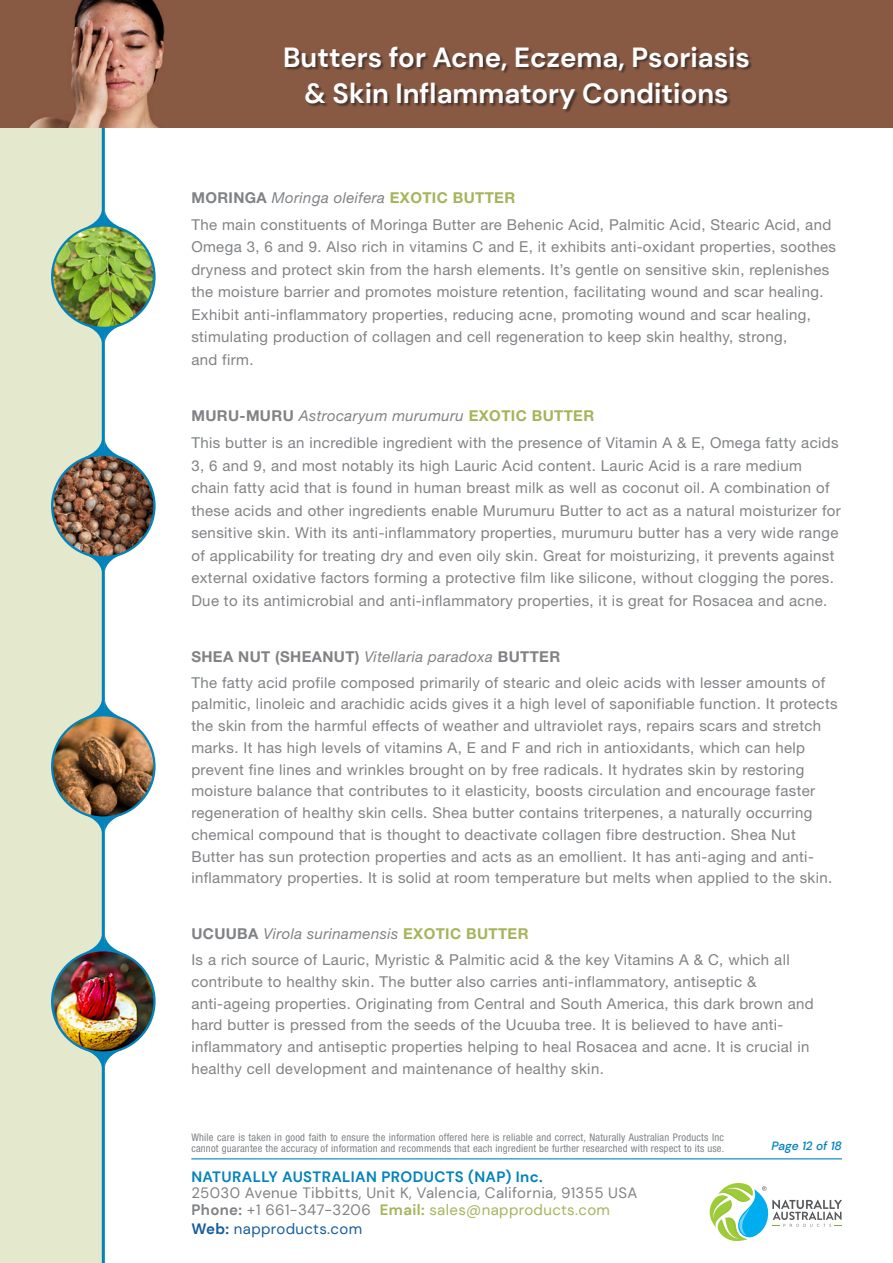
<style>
.page{position:relative;width:893px;height:1263px;background:#fff}
.page>*{position:absolute;margin:0;border:0;box-sizing:border-box;transform-origin:0 0}
.t1{font:700 27.6px/36.6px "DM Sans";color:#fff;text-align:center}
.t2{font:15px/21.8px "Helvetica Neue";letter-spacing:.025em;color:#808285}
.t3{font:italic 15px "Helvetica Neue";letter-spacing:.025em;color:#808285}
.t4{font:15px/16.5px "DM Sans";letter-spacing:.025em;color:#808285}
.t5{font:700 15px "Helvetica Neue";letter-spacing:.025em;color:#808285}
.t6{font:700 15px "DM Sans";letter-spacing:.025em;color:#0383bb}
.t7{font:15px "DM Sans";letter-spacing:.025em;color:#175d9e}
.t8{font:italic 500 12px "DM Sans";color:#0383bb}
.t9{font:condensed 10.5px/11.2px "Helvetica Neue";letter-spacing:.02em;color:#808285}
.s1{font-weight:700;font-style:normal}
.s2{font-weight:700;font-style:normal;color:#a6b45b}
.s3{font-weight:400;font-style:italic}
.s4{font-weight:700}
.s5{font-weight:700;color:#a6b45b}
.s6{color:#a6b45b}
</style>
<div class="page">
<svg style="left:709px;top:1183px;width:133px;height:59px"></svg>
<hr style="left:191px;top:1158px;width:651px;height:1px;background:#0383bb">
<div style="left:0;top:0;width:105px;height:1263px;background:#e4e8cd"></div>
<hr style="left:102px;top:106px;width:3px;height:1157px;background:#0383bb">
<img style="left:52px;top:226px;width:102px;height:102px;border-radius:51px">
<svg style="left:85px;top:210px;width:37px;height:18px"></svg>
<svg style="left:85px;top:325px;width:37px;height:18px"></svg>
<img style="left:52px;top:455px;width:102px;height:102px;border-radius:51px">
<svg style="left:85px;top:439px;width:37px;height:18px"></svg>
<svg style="left:85px;top:554px;width:37px;height:18px"></svg>
<img style="left:52px;top:715px;width:102px;height:102px;border-radius:51px">
<svg style="left:86px;top:700px;width:35px;height:17px"></svg>
<svg style="left:85px;top:815px;width:37px;height:17px"></svg>
<img style="left:52px;top:950px;width:102px;height:102px;border-radius:51px">
<svg style="left:86px;top:935px;width:35px;height:17px"></svg>
<svg style="left:85px;top:1050px;width:37px;height:17px"></svg>
<img style="left:0;top:0;width:893px;height:128px">
<div style="left:286px;top:48px;width:467px;height:65px;background:#231f20;opacity:.6"></div>
<p class="t1" style="left:283px;top:39px;width:468px">Butters for Acne, Eczema, Psoriasis &amp; Skin Inflammatory Conditions</p>
<p class="t3" style="left:191px;top:189px;width:325px"><span class="s1">MORINGA</span> Moringa oleifera <span class="s2">EXOTIC BUTTER</span></p>
<p class="t2" style="left:191px;top:213px;width:646px;line-height:22.5px">The main constituents of Moringa Butter are Behenic Acid, Palmitic Acid, Stearic Acid, and Omega 3, 6 and 9. Also rich in vitamins C and E, it exhibits anti-oxidant properties, soothes dryness and protect skin from the harsh elements. It’s gentle on sensitive skin, replenishes the moisture barrier and promotes moisture retention, facilitating wound and scar healing.<br>Exhibit anti-inflammatory properties, reducing acne, promoting wound and scar healing, stimulating production of collagen and cell regeneration to keep skin healthy, strong,<br>and firm.</p>
<p class="t3" style="left:191px;top:407px;width:404px"><span class="s1">MURU-MURU</span> Astrocaryum murumuru <span class="s2">EXOTIC BUTTER</span></p>
<p class="t2" style="left:191px;top:431px;width:651px;line-height:22.5px">This butter is an incredible ingredient with the presence of Vitamin A &amp; E, Omega fatty acids 3, 6 and 9, and most notably its high Lauric Acid content. Lauric Acid is a rare medium chain fatty acid that is found in human breast milk as well as coconut oil. A combination of these acids and other ingredients enable Murumuru Butter to act as a natural moisturizer for sensitive skin. With its anti-inflammatory properties, murumuru butter has a very wide range of applicability for treating dry and even oily skin. Great for moisturizing, it prevents against external oxidative factors forming a protective film like silicone, without clogging the pores.<br>Due to its antimicrobial and anti-inflammatory properties, it is great for Rosacea and acne.</p>
<p class="t5" style="left:191px;top:647px;width:370px">SHEA NUT (SHEANUT) <span class="s3">Vitellaria paradoxa</span> BUTTER</p>
<p class="t2" style="left:191px;top:671px;width:648px">The fatty acid profile composed primarily of stearic and oleic acids with lesser amounts of palmitic, linoleic and arachidic acids gives it a high level of saponifiable function. It protects the skin from the harmful effects of weather and ultraviolet rays, repairs scars and stretch marks. It has high levels of vitamins A, E and F and rich in antioxidants, which can help prevent fine lines and wrinkles brought on by free radicals. It hydrates skin by restoring moisture balance that contributes to it elasticity, boosts circulation and encourage faster regeneration of healthy skin cells. Shea butter contains triterpenes, a naturally occurring chemical compound that is thought to deactivate collagen fibre destruction. Shea Nut Butter has sun protection properties and acts as an emollient. It has anti-aging and anti&shy;inflammatory properties. It is solid at room temperature but melts when applied to the skin.</p>
<p class="t3" style="left:191px;top:925px;width:339px"><span class="s1">UCUUBA</span> Virola surinamensis <span class="s2">EXOTIC BUTTER</span></p>
<p class="t2" style="left:191px;top:949px;width:624px">Is a rich source of Lauric, Myristic &amp; Palmitic acid &amp; the key Vitamins A &amp; C, which all contribute to healthy skin. The butter also carries anti-inflammatory, antiseptic &amp; anti-ageing properties. Originating from Central and South America, this dark brown and hard butter is pressed from the seeds of the Ucuuba tree. It is believed to have anti&shy;inflammatory and antiseptic properties helping to heal Rosacea and acne. It is crucial in healthy cell development and maintenance of healthy skin.</p>
<p class="t9" style="left:191px;top:1132px;width:534px">While care is taken in good faith to ensure the information offered here is reliable and correct, Naturally Australian Products Inc cannot guarantee the accuracy of information and recommends that each ingredient be further researched with respect to its use.</p>
<p class="t6" style="left:191px;top:1167px;width:353px">NATURALLY AUSTRALIAN PRODUCTS (NAP) Inc.</p>
<p class="t4" style="left:191px;top:1185px;width:448px">25030 Avenue Tibbitts, Unit K, Valencia, California, 91355 USA<br><span class="s4">Phone:</span> +1 661-347-3206 <span class="s5">Email:</span> <span class="s6">sales@napproducts.com</span></p>
<p class="t7" style="left:191px;top:1220px;width:172px"><span class="s4">Web:</span> napproducts.com</p>
<p class="t8" style="left:771px;top:1138px;width:72px">Page 12 of 18</p>
</div>
